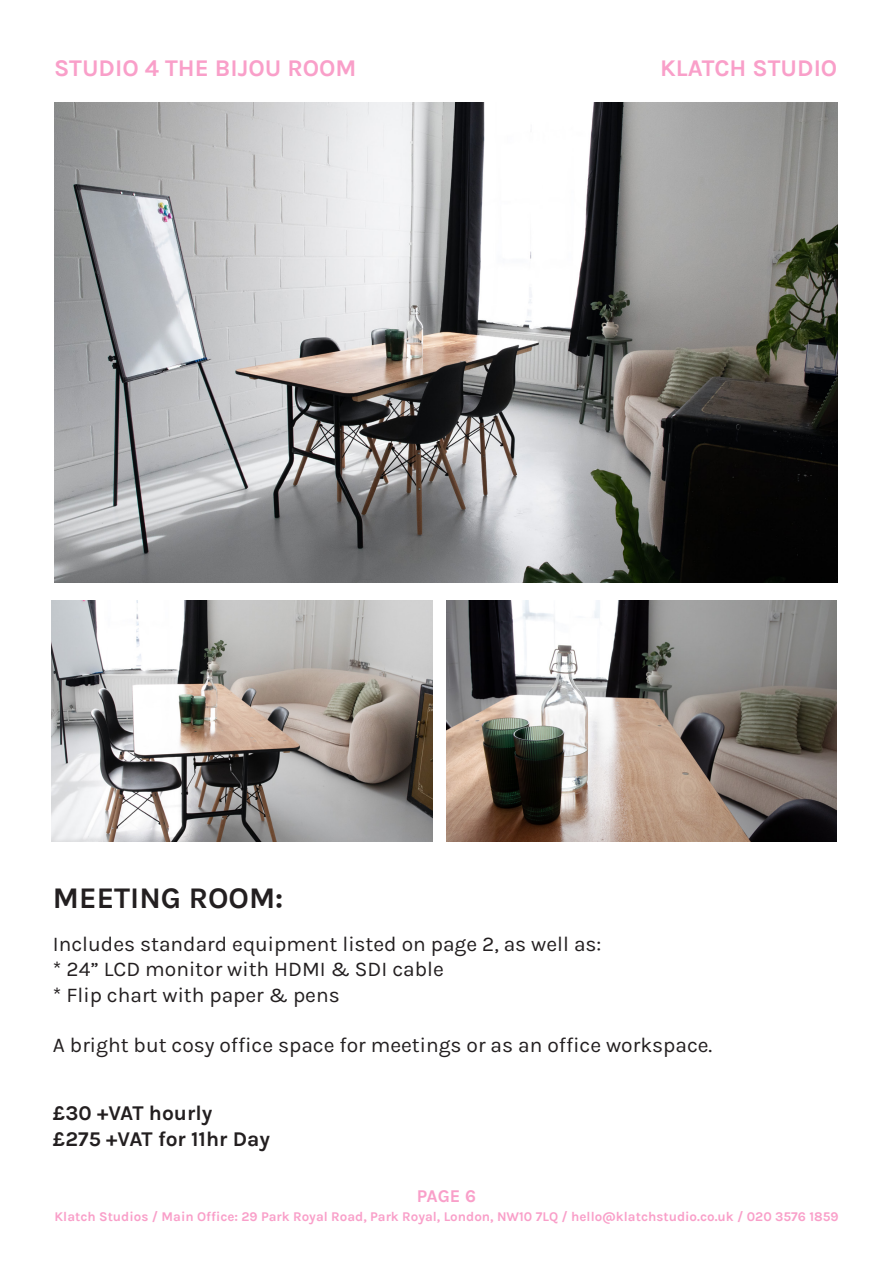
<style>
.page{position:relative;width:893px;height:1263px;background:#fff}
.page>*{position:absolute;margin:0;border:0;box-sizing:border-box;transform-origin:0 0}
.t1{font:700 30px "Karla";color:#231f20}
.t2{font:700 24px "Karla";color:#f99fc9}
.t3{font:21px "Karla";color:#231f20}
.t4{font:700 21px "Karla";color:#231f20}
.t5{font:700 18px "Karla";color:#f99fc9}
.t6{font:700 13.35px "Karla";color:#f99fc9}
</style>
<div class="page">
<img style="left:52px;top:600px;width:381px;height:242px">
<img style="left:54px;top:102px;width:784px;height:480px">
<img style="left:446px;top:600px;width:391px;height:242px">
<p class="t2" style="left:54px;top:52px;width:304px">STUDIO 4 THE BIJOU ROOM</p>
<p class="t2" style="left:660px;top:52px;width:179px">KLATCH STUDIO</p>
<p class="t1" style="left:53px;top:878px;width:232px">MEETING ROOM:</p>
<p class="t3" style="left:53px;top:930px;width:550px">Includes standard equipment listed on page 2, as well as:</p>
<p class="t3" style="left:53px;top:956px;width:392px">* 24” LCD monitor with HDMI &amp; SDI cable</p>
<p class="t3" style="left:53px;top:981px;width:288px">* Flip chart with paper &amp; pens</p>
<p class="t3" style="left:53px;top:1031px;width:661px">A bright but cosy office space for meetings or as an office workspace.</p>
<p class="t4" style="left:53px;top:1099px;width:161px">£30 +VAT hourly</p>
<p class="t4" style="left:53px;top:1124px;width:219px">£275 +VAT for 11hr Day</p>
<p class="t5" style="left:417px;top:1184px;width:61px">PAGE 6</p>
<p class="t6" style="left:55px;top:1208px;width:786px">Klatch Studios / Main Office: 29 Park Royal Road, Park Royal, London, NW10 7LQ / hello@klatchstudio.co.uk / 020 3576 1859</p>
</div>
